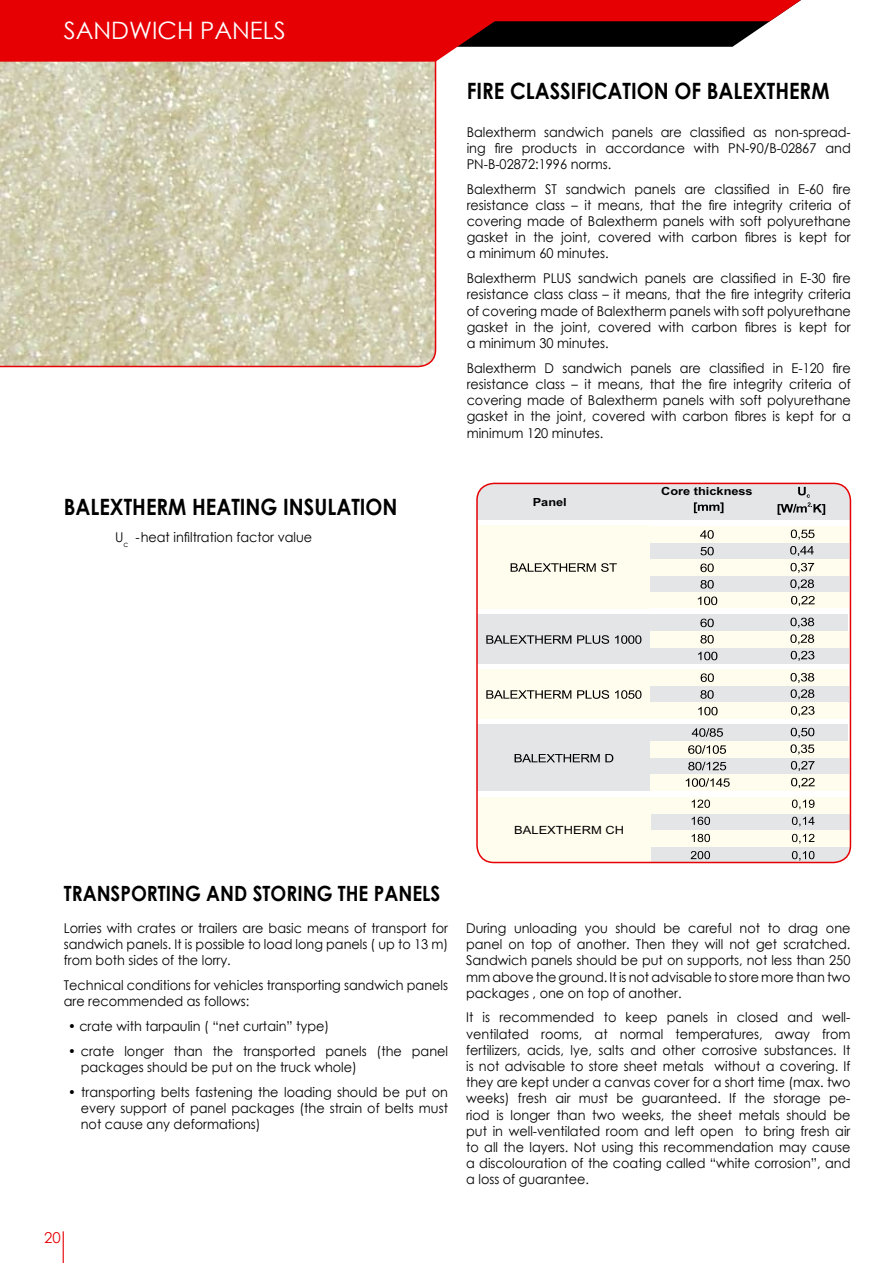
<style>
.page{position:relative;width:893px;height:1263px;background:#fff}
.page>*{position:absolute;margin:0;border:0;box-sizing:border-box;transform-origin:0 0}
.t1{font:24px "Century Gothic";color:#fff}
.t2{font:700 22.5px "Century Gothic";color:#000;scale:.9 1}
.t3{font:700 21px "Century Gothic";color:#000;scale:.9 1}
.t4{font:15px "Century Gothic";color:#e60004}
.t5{font:13.5px/16.2px "Century Gothic";color:#000;text-align:justify;scale:.95 1}
.t6{font:11.4px "Arial";color:#000;scale:1.15 1}
.t7{font:11.4px "Arial";color:#000;scale:1.14 1}
.t8{font:700 11.25px "Arial";color:#000;scale:1.14 1}
</style>
<div class="page">
<svg style="left:0;top:62px;width:436px;height:305px;background:#d2cdb2"></svg>
<div style="left:477px;top:526px;width:173px;height:83px;background:#fffded"></div>
<div style="left:477px;top:669px;width:173px;height:50px;background:#fffded"></div>
<div style="left:477px;top:614px;width:173px;height:50px;background:#e3e5e6"></div>
<div style="left:477px;top:724px;width:173px;height:67px;background:#e3e5e6"></div>
<div style="left:650px;top:686px;width:198px;height:16px;background:#e3e5e6"></div>
<div style="left:650px;top:724px;width:198px;height:17px;background:#e3e5e6"></div>
<div style="left:650px;top:758px;width:198px;height:16px;background:#e3e5e6"></div>
<div style="left:650px;top:647px;width:198px;height:17px;background:#e3e5e6"></div>
<div style="left:650px;top:614px;width:198px;height:17px;background:#e3e5e6"></div>
<div style="left:650px;top:576px;width:198px;height:16px;background:#e3e5e6"></div>
<div style="left:650px;top:543px;width:198px;height:16px;background:#e3e5e6"></div>
<div style="left:650px;top:526px;width:198px;height:17px;background:#fffded"></div>
<div style="left:650px;top:559px;width:198px;height:17px;background:#fffded"></div>
<div style="left:650px;top:593px;width:198px;height:15px;background:#fffded"></div>
<div style="left:650px;top:631px;width:198px;height:17px;background:#fffded"></div>
<div style="left:650px;top:669px;width:198px;height:17px;background:#fffded"></div>
<div style="left:650px;top:703px;width:198px;height:16px;background:#fffded"></div>
<div style="left:650px;top:741px;width:198px;height:17px;background:#fffded"></div>
<div style="left:650px;top:774px;width:199px;height:17px;background:#fffded"></div>
<div style="left:477px;top:483px;width:372px;height:36px;background:#e3e5e6"></div>
<div style="left:478px;top:797px;width:174px;height:65px;background:#fffded"></div>
<div style="left:652px;top:847px;width:198px;height:15px;background:#e3e5e6"></div>
<div style="left:652px;top:814px;width:198px;height:17px;background:#e3e5e6"></div>
<div style="left:652px;top:797px;width:198px;height:17px;background:#fffded"></div>
<div style="left:652px;top:831px;width:198px;height:16px;background:#fffded"></div>
<svg style="left:791px;top:778px;width:24px;height:10px"></svg>
<svg style="left:694px;top:502px;width:29px;height:11px"></svg>
<svg style="left:778px;top:487px;width:47px;height:28px"></svg>
<svg style="left:511px;top:563px;width:106px;height:9px"></svg>
<svg style="left:700px;top:530px;width:14px;height:9px"></svg>
<svg style="left:791px;top:529px;width:23px;height:11px"></svg>
<svg style="left:700px;top:547px;width:14px;height:8px"></svg>
<svg style="left:790px;top:546px;width:24px;height:10px"></svg>
<svg style="left:700px;top:563px;width:14px;height:9px"></svg>
<svg style="left:790px;top:563px;width:24px;height:10px"></svg>
<svg style="left:700px;top:580px;width:14px;height:9px"></svg>
<svg style="left:790px;top:579px;width:24px;height:10px"></svg>
<svg style="left:698px;top:596px;width:19px;height:9px"></svg>
<svg style="left:791px;top:596px;width:24px;height:10px"></svg>
<svg style="left:486px;top:635px;width:85px;height:9px"></svg>
<svg style="left:577px;top:635px;width:32px;height:9px"></svg>
<svg style="left:615px;top:635px;width:26px;height:9px"></svg>
<svg style="left:700px;top:619px;width:14px;height:8px"></svg>
<svg style="left:790px;top:618px;width:24px;height:10px"></svg>
<svg style="left:700px;top:635px;width:14px;height:8px"></svg>
<svg style="left:790px;top:634px;width:24px;height:10px"></svg>
<svg style="left:698px;top:652px;width:19px;height:8px"></svg>
<svg style="left:791px;top:651px;width:23px;height:10px"></svg>
<svg style="left:486px;top:690px;width:85px;height:9px"></svg>
<svg style="left:577px;top:690px;width:32px;height:9px"></svg>
<svg style="left:615px;top:690px;width:26px;height:9px"></svg>
<svg style="left:701px;top:673px;width:13px;height:9px"></svg>
<svg style="left:790px;top:673px;width:24px;height:10px"></svg>
<svg style="left:700px;top:690px;width:14px;height:9px"></svg>
<svg style="left:791px;top:689px;width:23px;height:10px"></svg>
<svg style="left:698px;top:707px;width:20px;height:8px"></svg>
<svg style="left:791px;top:706px;width:23px;height:10px"></svg>
<svg style="left:515px;top:754px;width:98px;height:8px"></svg>
<svg style="left:692px;top:728px;width:31px;height:9px"></svg>
<svg style="left:791px;top:728px;width:23px;height:10px"></svg>
<svg style="left:688px;top:745px;width:38px;height:9px"></svg>
<svg style="left:790px;top:744px;width:24px;height:10px"></svg>
<svg style="left:688px;top:762px;width:38px;height:8px"></svg>
<svg style="left:791px;top:761px;width:23px;height:10px"></svg>
<svg style="left:686px;top:778px;width:44px;height:9px"></svg>
<svg style="left:692px;top:799px;width:18px;height:9px"></svg>
<svg style="left:792px;top:799px;width:22px;height:10px"></svg>
<svg style="left:692px;top:817px;width:18px;height:8px"></svg>
<svg style="left:792px;top:817px;width:22px;height:9px"></svg>
<svg style="left:692px;top:834px;width:18px;height:8px"></svg>
<svg style="left:792px;top:834px;width:22px;height:9px"></svg>
<svg style="left:691px;top:851px;width:19px;height:8px"></svg>
<svg style="left:792px;top:851px;width:22px;height:9px"></svg>
<div style="left:476px;top:483px;width:375px;height:380px;border:2px solid #e60004;border-radius:17px"></div>
<hr style="left:63px;top:1231px;width:1px;height:32px;background:#e60004">
<svg style="left:0;top:0;width:801px;height:62px;background:#c82426"></svg>
<h1 class="t1" style="left:64px;top:14px;width:63px">SANDWI</h1>
<h1 class="t1" style="left:158px;top:14px;width:130px">CH PANELS</h1>
<h2 class="t2" style="left:64px;top:490px;width:55px">BALEXTHERM</h2>
<h2 class="t2" style="left:192px;top:490px;width:58px">HEATING</h2>
<h2 class="t2" style="left:283px;top:490px;width:13px">INSU</h2>
<h2 class="t2" style="left:327px;top:490px;width:40px">LATION</h2>
<p class="t5" style="left:115px;top:529px;width:209px">U<sub>c</sub> -heat infiltration factor value</p>
<h2 class="t2" style="left:467px;top:74px;width:104px">FIRE CLASSIFIC</h2>
<h2 class="t2" style="left:608px;top:74px;width:30px">ATION</h2>
<h2 class="t2" style="left:674px;top:74px;width:91px">OF BALEXTHERM</h2>
<p class="t5" style="left:467px;top:123px;width:406px">Balextherm sandwich panels are classified as non-spread&shy;ing fire products in accordance with PN-90/B-02867 and PN-B-02872:1996 norms.</p>
<p class="t5" style="left:467px;top:180px;width:406px">Balextherm ST sandwich panels are classified in E-60 fire resistance class – it means, that the fire integrity criteria of covering made of Balextherm panels with soft polyurethane gasket in the joint, covered with carbon fibres is kept for a minimum 60 minutes.</p>
<p class="t5" style="left:467px;top:270px;width:406px">Balextherm PLUS sandwich panels are classified in E-30 fire resistance class class – it means, that the fire integrity criteria of covering made of Balextherm panels with soft polyurethane gasket in the joint, covered with carbon fibres is kept for a minimum 30 minutes.</p>
<p class="t5" style="left:467px;top:359px;width:406px">Balextherm D sandwich panels are classified in E-120 fire resistance class – it means, that the fire integrity criteria of covering made of Balextherm panels with soft polyurethane gasket in the joint, covered with carbon fibres is kept for a minimum 120 minutes.</p>
<p class="t8" style="left:533px;top:495px;width:31px">Panel</p>
<p class="t8" style="left:661px;top:484px;width:82px">Core thickness</p>
<p class="t7" style="left:514px;top:823px;width:98px">BALEXTHERM CH</p>
<h3 class="t3" style="left:64px;top:878px;width:51px">TRANSPORTING</h3>
<h3 class="t3" style="left:206px;top:878px;width:66px">AND STORING</h3>
<h3 class="t3" style="left:338px;top:878px;width:114px">THE PANELS</h3>
<p class="t5" style="left:64px;top:920px;width:406px">Lorries with crates or trailers are basic means of transport for sandwich panels. It is possible to load long panels ( up to 13 m) from both sides of the lorry.</p>
<p class="t5" style="left:64px;top:977px;width:406px">Technical conditions for vehicles transporting sandwich panels are recommended as follows:</p>
<p class="t5" style="left:68px;top:1018px;width:276px">• crate with tarpaulin ( “net curtain” type)</p>
<p class="t5" style="left:81px;top:1042px;width:388px;text-indent:-13px">• crate longer than the transported panels (the panel packages should be put on the truck whole)</p>
<p class="t5" style="left:81px;top:1083px;width:388px;text-indent:-13px">• transporting belts fastening the loading should be put on every support of panel packages (the strain of belts must not cause any deformations)</p>
<p class="t4" style="left:44px;top:1227px;width:18px">20</p>
<p class="t5" style="left:466px;top:920px;width:406px">During unloading you should be careful not to drag one panel on top of another. Then they will not get scratched.<br>Sandwich panels should be put on supports, not less than 250 mm above the ground. It is not advisable to store more than two packages , one on top of another.</p>
<p class="t5" style="left:466px;top:1009px;width:406px">It is recommended to keep panels in closed and well&shy;ventilated rooms, at normal temperatures, away from fertilizers, acids, lye, salts and other corrosive substances. It is not advisable to store sheet metals without a covering. If they are kept under a canvas cover for a short time (max. two weeks) fresh air must be guaranteed. If the storage pe&shy;riod is longer than two weeks, the sheet metals should be put in well-ventilated room and left open to bring fresh air to all the layers. Not using this recommendation may cause a discolouration of the coating called “white corrosion”, and a loss of guarantee.</p>
<p class="t6" style="left:626px;top:939px;width:20px">120</p>
<p class="t6" style="left:734px;top:939px;width:23px">0,19</p>
<p class="t6" style="left:626px;top:956px;width:20px">160</p>
<p class="t6" style="left:734px;top:956px;width:23px">0,14</p>
<p class="t6" style="left:626px;top:973px;width:20px">180</p>
<p class="t6" style="left:734px;top:973px;width:23px">0,12</p>
<p class="t6" style="left:626px;top:990px;width:20px">200</p>
</div>
